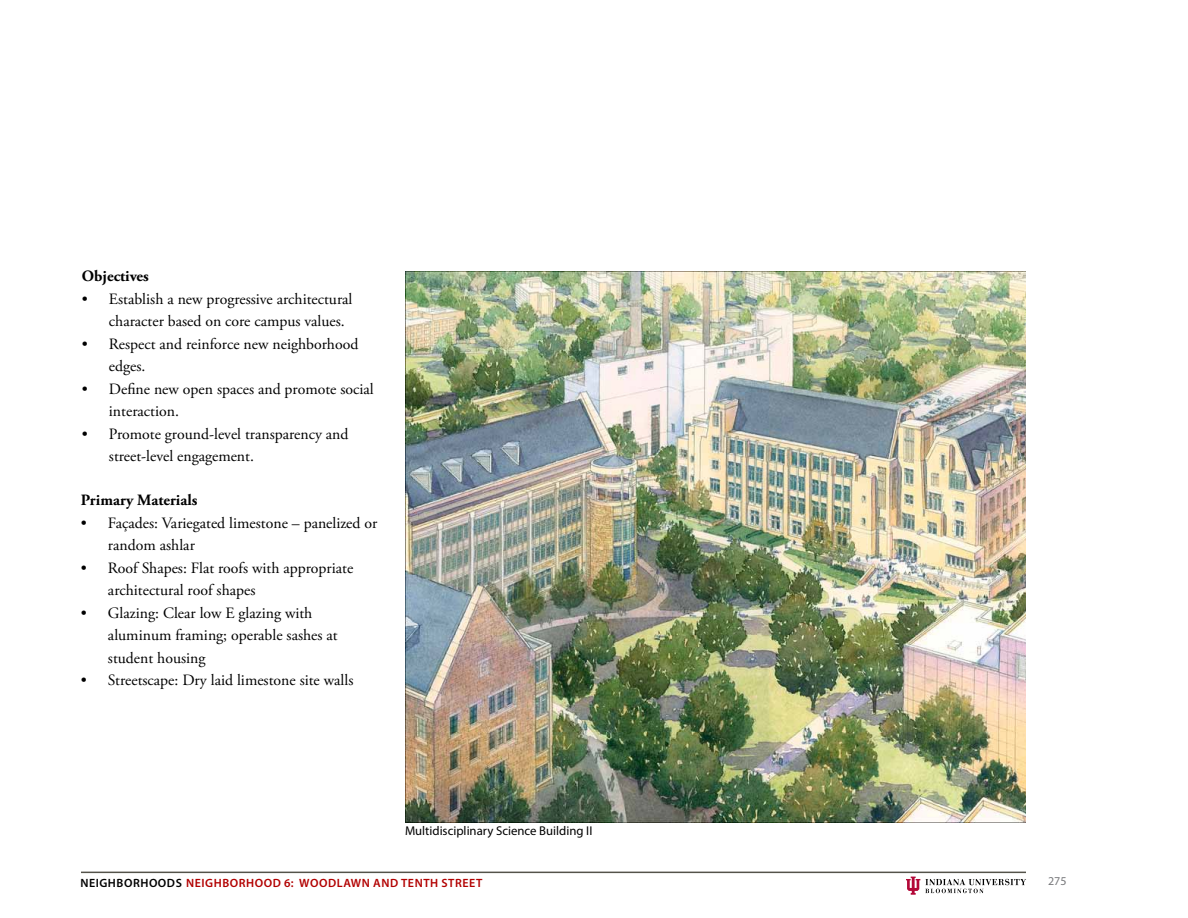
<style>
.page{position:relative;width:1188px;height:918px;background:#fff}
.page>*{position:absolute;margin:0;border:0;box-sizing:border-box;transform-origin:0 0}
.t1{font:15.75px/22.5px "Adobe Garamond Pro";color:#000}
.t2{font:700 15.75px "Adobe Garamond Pro";color:#000}
.t3{font:12.75px "Myriad Pro";color:#000}
.t4{font:600 12px "Myriad Pro";letter-spacing:.045em;color:#b20000}
.t5{font:600 12px "Myriad Pro";color:#000}
.t6{font:12px "Myriad Pro";color:#77787b}
</style>
<div class="page">
<hr style="left:81px;top:872px;width:945px;height:1px;background:#54534a">
<svg style="left:906px;top:877px;width:120px;height:18px"></svg>
<img style="left:406px;top:272px;width:620px;height:550px">
<p class="t2" style="left:82px;top:267px;width:68px">Objectives</p>
<p class="t1" style="left:109px;top:288px;width:245px;text-indent:-27px">• Establish a new progressive architectural character based on core campus values.</p>
<p class="t1" style="left:109px;top:333px;width:251px;text-indent:-27px">• Respect and reinforce new neighborhood edges.</p>
<p class="t1" style="left:109px;top:378px;width:266px;text-indent:-27px">• Define new open spaces and promote social interaction.</p>
<p class="t1" style="left:109px;top:423px;width:241px;text-indent:-27px">• Promote ground-level transparency and street-level engagement.</p>
<p class="t2" style="left:81px;top:491px;width:118px">Primary Materials</p>
<p class="t1" style="left:108px;top:512px;width:271px;text-indent:-27px">• Façades: Variegated limestone – panelized or random ashlar</p>
<p class="t1" style="left:108px;top:557px;width:247px;text-indent:-27px">• Roof Shapes: Flat roofs with appropriate architectural roof shapes</p>
<p class="t1" style="left:108px;top:602px;width:231px;text-indent:-27px">• Glazing: Clear low E glazing with aluminum framing; operable sashes at student housing</p>
<p class="t1" style="left:81px;top:670px;width:274px">• Streetscape: Dry laid limestone site walls</p>
<p class="t3" style="left:405px;top:823px;width:189px">Multidisciplinary Science Building II</p>
<p class="t5" style="left:80px;top:875px;width:9px">NEIGHBORHOODS</p>
<p class="t4" style="left:186px;top:875px;width:298px">NEIGHBORHOOD 6: WOODLAWN AND TENTH STREET</p>
<p class="t6" style="left:1048px;top:875px;width:20px">275</p>
</div>
